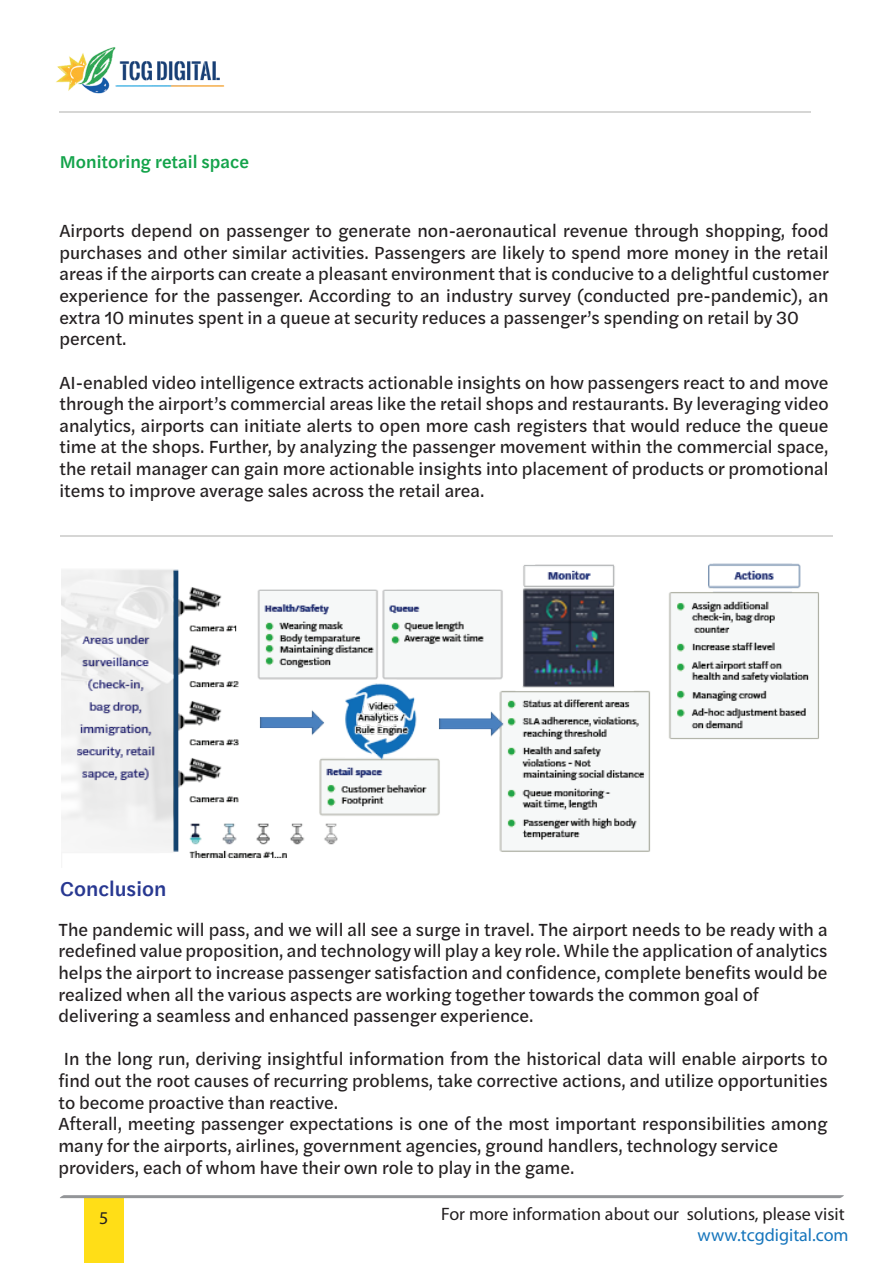
<style>
.page{position:relative;width:893px;height:1263px;background:#fff}
.page>*{position:absolute;margin:0;border:0;box-sizing:border-box;transform-origin:0 0}
.t1{font:500 21px "Halyard Text";color:#283891}
.t2{font:18px/21.6px "Halyard Text";color:#231f20}
.t3{font:18px "Myriad Pro";color:#231f20}
.t4{font:500 18px "Halyard Text";color:#13a34a}
.t5{font:18px "Myriad Pro";color:#1575bc}
</style>
<div class="page">
<img style="left:61px;top:563px;width:758px;height:295px">
<div style="left:84px;top:1197px;width:39px;height:66px;background:#ffde17"></div>
<img style="left:56px;top:47px;width:169px;height:47px">
<svg style="left:60px;top:1195px;width:784px;height:3px;background:#999b9e"></svg>
<hr style="left:60px;top:535px;width:773px;height:2px;background:#d6d6d5">
<hr style="left:59px;top:112px;width:752px;height:1px;background:#d6d6d5">
<p class="t4" style="left:60px;top:149px;width:191px">Monitoring retail space</p>
<p class="t2" style="left:59px;top:219px;width:771px">Airports depend on passenger to generate non-aeronautical revenue through shopping, food purchases and other similar activities. Passengers are likely to spend more money in the retail areas if the airports can create a pleasant environment that is conducive to a delightful customer experience for the passenger. According to an industry survey (conducted pre-pandemic), an extra 10 minutes spent in a queue at security reduces a passenger’s spending on retail by 30 percent.</p>
<p class="t2" style="left:59px;top:371px;width:771px;text-align:justify">AI-enabled video intelligence extracts actionable insights on how passengers react to and move through the airport’s commercial areas like the retail shops and restaurants. By leveraging video analytics, airports can initiate alerts to open more cash registers that would reduce the queue time at the shops. Further, by analyzing the passenger movement within the commercial space, the retail manager can gain more actionable insights into placement of products or promotional items to improve average sales across the retail area.</p>
<p class="t1" style="left:60px;top:873px;width:108px">Conclusion</p>
<p class="t2" style="left:58px;top:918px;width:771px">The pandemic will pass, and we will all see a surge in travel. The airport needs to be ready with a redefined value proposition, and technology will play a key role. While the application of analytics helps the airport to increase passenger satisfaction and confidence, complete benefits would be realized when all the various aspects are working together towards the common goal of delivering a seamless and enhanced passenger experience.</p>
<p class="t2" style="left:58px;top:1048px;width:771px;text-indent:5px">In the long run, deriving insightful information from the historical data will enable airports to find out the root causes of recurring problems, take corrective actions, and utilize opportunities to become proactive than reactive.<br>Afterall, meeting passenger expectations is one of the most important responsibilities among many for the airports, airlines, government agencies, ground handlers, technology service providers, each of whom have their own role to play in the game.</p>
<p class="t3" style="left:99px;top:1207px;width:11px">5</p>
<p class="t3" style="left:441px;top:1203px;width:405px">For more information about our solutions, please visit</p>
<p class="t5" style="left:698px;top:1224px;width:152px">www.tcgdigital.com</p>
</div>
